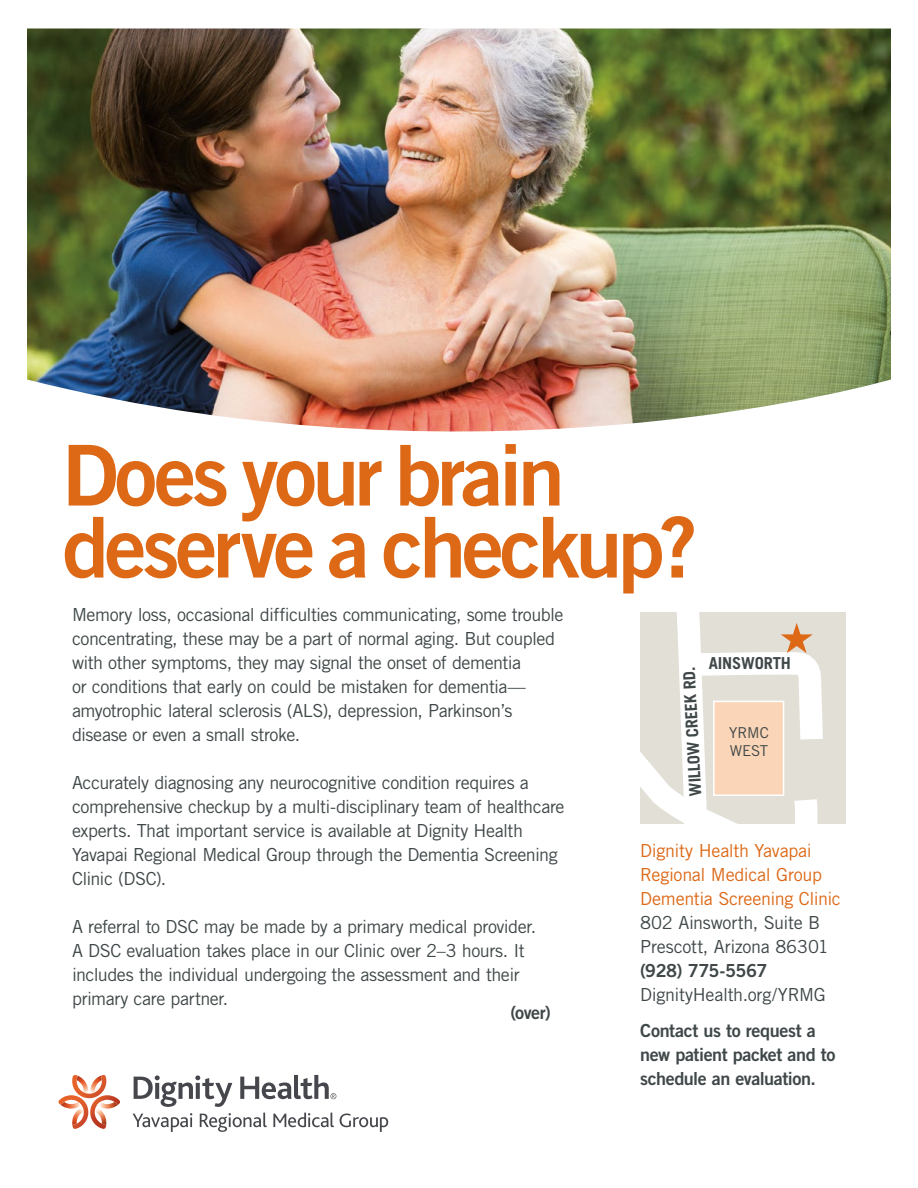
<style>
.page{position:relative;width:918px;height:1188px;background:#fff}
.page>*{position:absolute;margin:0;border:0;box-sizing:border-box;transform-origin:0 0}
.t1{font:84px/72px "Trade Gothic LT Std Bd 2";letter-spacing:-.05em;color:#dd6816}
.t2{font:18px/24px "Trade Gothic LT Std";letter-spacing:-.025em;color:#3f4748}
.t3{font:18px/24px "Trade Gothic LT Std Bd 2";letter-spacing:-.025em;color:#3f4748}
.t4{font:18px/24px "Trade Gothic LT Std";letter-spacing:-.02em;color:#dd6816}
.t5{font:700 16.5px "Trade Gothic LT Std";letter-spacing:-.01em;color:#3f4748}
.t6{font:15px/18px "Trade Gothic LT Std";letter-spacing:-.01em;color:#3f4748}
</style>
<div class="page">
<img style="left:27px;top:28px;width:864px;height:404px">
<svg style="left:58px;top:1075px;width:62px;height:54px"></svg>
<img style="left:97px;top:1105px;width:21px;height:4px">
<img style="left:97px;top:1102px;width:21px;height:3px">
<svg style="left:134px;top:1075px;width:98px;height:32px"></svg>
<svg style="left:240px;top:1075px;width:96px;height:24px"></svg>
<svg style="left:133px;top:1113px;width:59px;height:19px"></svg>
<svg style="left:200px;top:1113px;width:67px;height:19px"></svg>
<svg style="left:273px;top:1113px;width:61px;height:14px"></svg>
<svg style="left:340px;top:1114px;width:48px;height:18px"></svg>
<svg style="left:640px;top:612px;width:206px;height:212px"></svg>
<h1 class="t1" style="left:62px;top:438px;width:637px">Does your brain deserve a checkup?</h1>
<p class="t2" style="left:72px;top:603px;width:493px">Memory loss, occasional difficulties communicating, some trouble concentrating, these may be a part of normal aging. But coupled with other symptoms, they may signal the onset of dementia<br>or conditions that early on could be mistaken for dementia— amyotrophic lateral sclerosis (ALS), depression, Parkinson’s disease or even a small stroke.</p>
<p class="t2" style="left:72px;top:771px;width:494px">Accurately diagnosing any neurocognitive condition requires a comprehensive checkup by a multi-disciplinary team of healthcare experts. That important service is available at Dignity Health Yavapai Regional Medical Group through the Dementia Screening Clinic (DSC).</p>
<p class="t2" style="left:72px;top:915px;width:466px">A referral to DSC may be made by a primary medical provider.<br>A DSC evaluation takes place in our Clinic over 2–3 hours. It includes the individual undergoing the assessment and their primary care partner.</p>
<p class="t3" style="left:510px;top:1000px;width:42px">(over)</p>
<p class="t5" style="left:709px;top:653px;width:84px">AINSWORTH</p>
<p class="t5" style="left:686px;top:797px;width:131px;rotate:-93deg">WILLOW CREEK RD.</p>
<p class="t6" style="left:729px;top:724px;width:41px">YRMC<br>WEST</p>
<p class="t4" style="left:640px;top:839px;width:202px">Dignity Health Yavapai<br>Regional Medical Group<br>Dementia Screening Clinic</p>
<p class="t2" style="left:640px;top:910px;width:190px">802 Ainsworth, Suite B<br>Prescott, Arizona 86301</p>
<p class="t3" style="left:640px;top:958px;width:129px">(928) 775-5567</p>
<p class="t2" style="left:640px;top:982px;width:187px">DignityHealth.org/YRMG</p>
<p class="t3" style="left:640px;top:1018px;width:197px">Contact us to request a new patient packet and to schedule an evaluation.</p>
</div>
